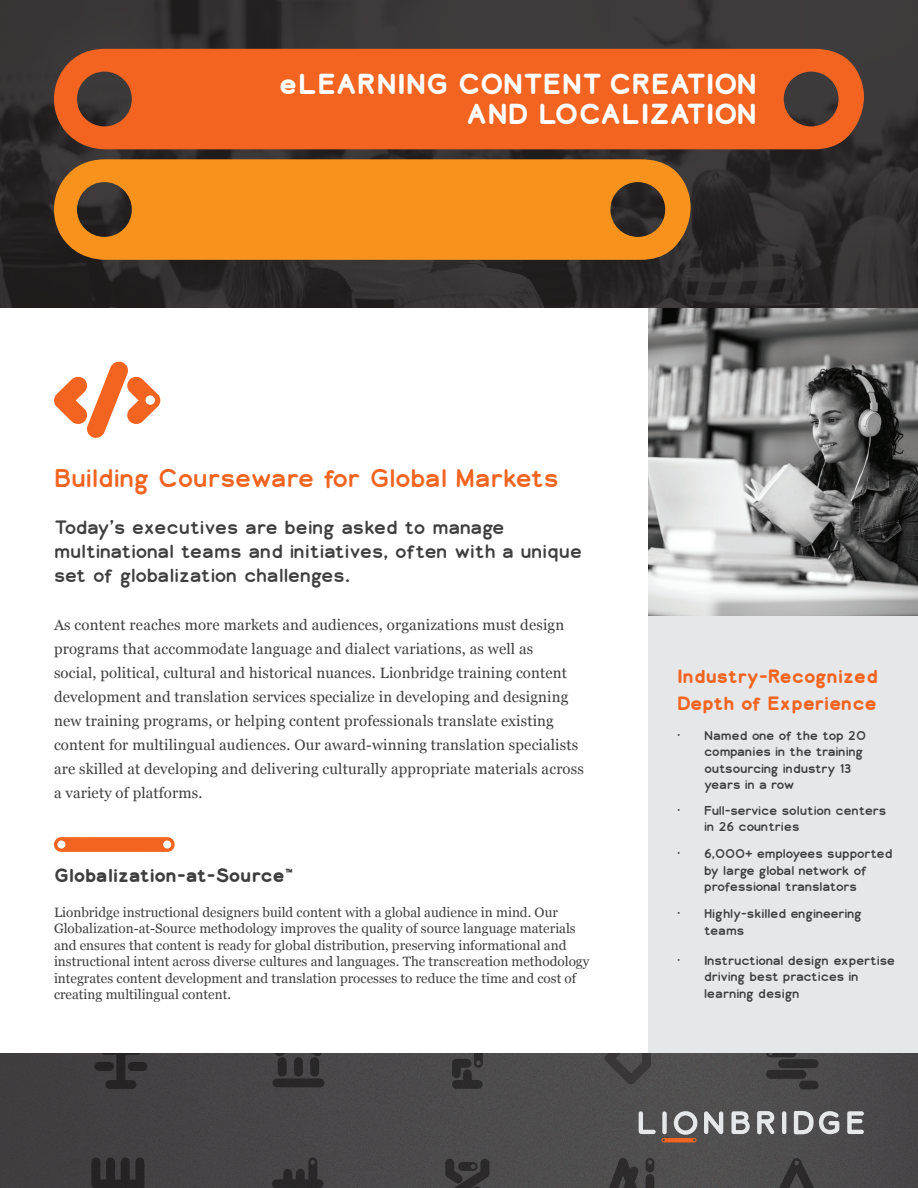
<style>
.page{position:relative;width:918px;height:1188px;background:#fff}
.page>*{position:absolute;margin:0;border:0;box-sizing:border-box;transform-origin:0 0}
.Lion_Main_Title{font:700 27px/30px "Lionbridge Sans";letter-spacing:-.02em;color:#fff;text-align:right}
.Lion_Header{font:24px "Lionbridge Sans";letter-spacing:-.03em;color:#f36421}
.Lion_Header_Sub{font:18px/24px "Lionbridge Sans";color:#3e3e3f}
.t1{font:700 18px/27px "Lionbridge Sans";color:#f36421}
.Lion_Section_Title{font:700 18px "Lionbridge Sans";letter-spacing:-.02em;color:#3e3e3f}
.Lion_Intro{font:15px/24px "Georgia";letter-spacing:.01em;color:#3e3e3f}
.t2{font:13.5px/16.5px "Georgia";color:#3e3e3f}
.t3{font:12px/16.5px "Lionbridge Sans";letter-spacing:-.01em;color:#3e3e3f}
.t4{font:12px/16.5px "Lionbridge Sans";letter-spacing:-.04em;color:#3e3e3f}
</style>
<div class="page">
<div style="left:648px;top:508px;width:270px;height:545px;background:#e6e7e9"></div>
<svg style="left:54px;top:361px;width:106px;height:77px"></svg>
<img style="left:648px;top:308px;width:270px;height:307px">
<img style="left:0;top:1053px;width:918px;height:135px">
<svg style="left:605px;top:1053px;width:46px;height:31px"></svg>
<svg style="left:91px;top:1158px;width:53px;height:30px;background:#2c2a2c"></svg>
<div style="left:94px;top:1062px;width:20px;height:9px;background:#231f20;border-radius:4px"></div>
<div style="left:128px;top:1062px;width:19px;height:9px;background:#231f20;border-radius:4px"></div>
<svg style="left:100px;top:1053px;width:41px;height:36px"></svg>
<div style="left:278px;top:1057px;width:9px;height:20px;background:#282728;border-radius:4px"></div>
<div style="left:310px;top:1057px;width:9px;height:20px;background:#292728;border-radius:4px"></div>
<div style="left:272px;top:1078px;width:52px;height:9px;background:#282728;border-radius:4px"></div>
<div style="left:294px;top:1057px;width:9px;height:20px;background:#282728;border-radius:4px"></div>
<svg style="left:275px;top:1053px;width:47px;height:3px"></svg>
<div style="left:766px;top:1070px;width:40px;height:9px;background:#2c2b2b;border-radius:4px"></div>
<div style="left:778px;top:1059px;width:40px;height:9px;background:#2c2b2b;border-radius:4px"></div>
<div style="left:799px;top:1081px;width:19px;height:9px;background:#2c2b2b;border-radius:4px"></div>
<svg style="left:766px;top:1053px;width:31px;height:4px"></svg>
<svg style="left:272px;top:1157px;width:51px;height:31px;background:#383738"></svg>
<svg style="left:452px;top:1053px;width:31px;height:36px"></svg>
<svg style="left:445px;top:1159px;width:44px;height:29px"></svg>
<svg style="left:772px;top:1158px;width:49px;height:30px"></svg>
<svg style="left:603px;top:1158px;width:51px;height:30px;background:#3e3e3e"></svg>
<svg style="left:704px;top:1111px;width:19px;height:23px"></svg>
<svg style="left:731px;top:1111px;width:19px;height:23px"></svg>
<svg style="left:757px;top:1111px;width:17px;height:23px"></svg>
<svg style="left:782px;top:1111px;width:4px;height:23px"></svg>
<svg style="left:639px;top:1111px;width:58px;height:31px;background:#857a76"></svg>
<svg style="left:794px;top:1111px;width:45px;height:23px"></svg>
<svg style="left:847px;top:1111px;width:17px;height:23px"></svg>
<img style="left:0;top:0;width:918px;height:308px">
<svg style="left:54px;top:49px;width:810px;height:100px;background:#e35f22"></svg>
<svg style="left:54px;top:159px;width:637px;height:101px;background:#e0871e"></svg>
<svg style="left:54px;top:837px;width:121px;height:15px;background:#f47336"></svg>
<p class="Lion_Main_Title" style="left:279px;top:68px;width:480px">eLEARNING CONTENT CREATION<br>AND LOCALIZATION</p>
<p class="Lion_Header" style="left:54px;top:461px;width:506px">Building Courseware for Global Markets</p>
<p class="Lion_Header_Sub" style="left:54px;top:515px;width:530px">Today’s executives are being asked to manage multinational teams and initiatives, often with a unique set of globalization challenges.</p>
<p class="Lion_Intro" style="left:54px;top:612px;width:531px">As content reaches more markets and audiences, organizations must design programs that accommodate language and dialect variations, as well as<br>social, political, cultural and historical nuances. Lionbridge training content development and translation services specialize in developing and designing new training programs, or helping content professionals translate existing content for multilingual audiences. Our award-winning translation specialists are skilled at developing and delivering culturally appropriate materials across a variety of platforms.</p>
<p class="Lion_Section_Title" style="left:54px;top:863px;width:240px">Globalization-at-Source™</p>
<p class="t2" style="left:54px;top:903px;width:537px">Lionbridge instructional designers build content with a global audience in mind. Our Globalization-at-Source methodology improves the quality of source language materials and ensures that content is ready for global distribution, preserving informational and instructional intent across diverse cultures and languages. The transcreation methodology integrates content development and translation processes to reduce the time and cost of creating multilingual content.</p>
<p class="t1" style="left:677px;top:662px;width:203px">Industry-Recognized<br>Depth of Experience</p>
<p class="t3" style="left:704px;top:727px;width:164px;text-indent:-27px">• Named one of the top 20 companies in the training outsourcing industry 13 years in a row</p>
<p class="t3" style="left:704px;top:802px;width:184px;text-indent:-27px">• Full-service solution centers in 26 countries</p>
<p class="t4" style="left:704px;top:845px;width:190px;text-indent:-27px">• 6,000+ employees supported by large global network of professional translators</p>
<p class="t3" style="left:704px;top:905px;width:159px;text-indent:-27px">• Highly-skilled engineering teams</p>
<p class="t3" style="left:704px;top:952px;width:192px;text-indent:-27px">• Instructional design expertise driving best practices in learning design</p>
</div>
